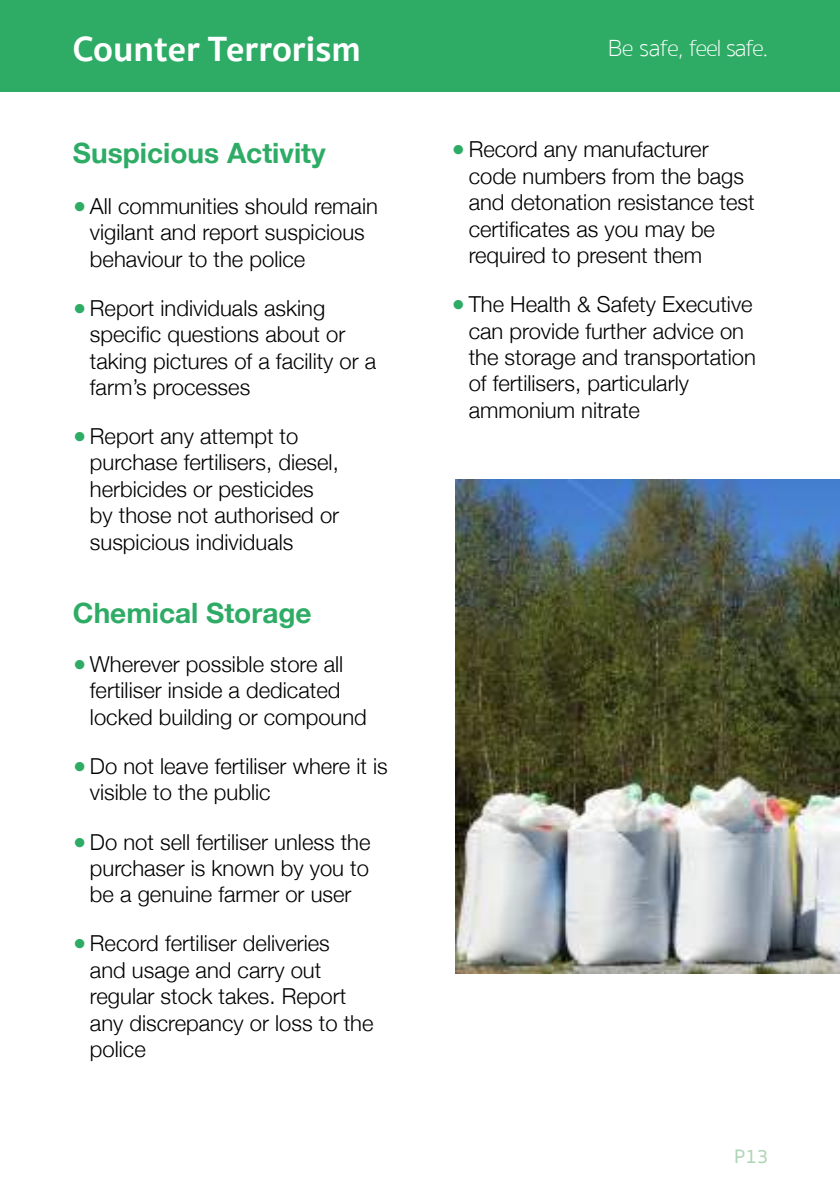
<style>
.page{position:relative;width:840px;height:1191px;background:#fff}
.page>*{position:absolute;margin:0;border:0;box-sizing:border-box;transform-origin:0 0}
.t1{font:700 36px "Sukhumvit Set";color:#fff}
.t2{font:700 28px "Helvetica Neue";color:#2eac66}
.t3{font:100 24px "Sukhumvit Set";letter-spacing:-.05em;color:#fff}
.t4{font:300 22px/26.4px "Helvetica Neue";color:#000}
.t5{font:500 20px "Sukhumvit Set";color:#aed6b4}
.s1{font-weight:400;color:#2eac66}
</style>
<div class="page">
<div style="left:0;top:0;width:839px;height:91px;background:#2eac66"></div>
<img style="left:455px;top:480px;width:384px;height:493px">
<h1 class="t1" style="left:73px;top:21px;width:289px">Counter Terrorism</h1>
<p class="t3" style="left:607px;top:31px;width:161px">Be safe, feel safe.</p>
<p class="t2" style="left:73px;top:131px;width:254px">Suspicious Activity</p>
<p class="t4" style="left:90px;top:191px;width:289px;text-indent:-17px"><span class="s1">●</span>All communities should remain vigilant and report suspicious behaviour to the police</p>
<p class="t4" style="left:90px;top:293px;width:288px;text-indent:-17px"><span class="s1">●</span>Report individuals asking specific questions about or taking pictures of a facility or a farm’s processes</p>
<p class="t4" style="left:90px;top:421px;width:250px;text-indent:-17px"><span class="s1">●</span>Report any attempt to purchase fertilisers, diesel, herbicides or pesticides by those not authorised or suspicious individuals</p>
<p class="t2" style="left:73px;top:591px;width:240px">Chemical Storage</p>
<p class="t4" style="left:90px;top:649px;width:278px;text-indent:-17px"><span class="s1">●</span>Wherever possible store all fertiliser inside a dedicated locked building or compound</p>
<p class="t4" style="left:90px;top:751px;width:299px;text-indent:-17px"><span class="s1">●</span>Do not leave fertiliser where it is visible to the public</p>
<p class="t4" style="left:90px;top:827px;width:282px;text-align:justify;text-indent:-17px"><span class="s1">●</span>Do not sell fertiliser unless the purchaser is known by you to be a genuine farmer or user</p>
<p class="t4" style="left:90px;top:928px;width:285px;text-indent:-17px"><span class="s1">●</span>Record fertiliser deliveries<br>and usage and carry out regular stock takes. Report any discrepancy or loss to the police</p>
<p class="t4" style="left:468px;top:135px;width:287px;text-indent:-17px"><span class="s1">●</span>Record any manufacturer code numbers from the bags and detonation resistance test certificates as you may be required to present them</p>
<p class="t4" style="left:468px;top:289px;width:288px;text-indent:-17px"><span class="s1">●</span>The Health &amp; Safety Executive can provide further advice on the storage and transportation of fertilisers, particularly ammonium nitrate</p>
<p class="t5" style="left:733px;top:1142px;width:36px">P13</p>
</div>
